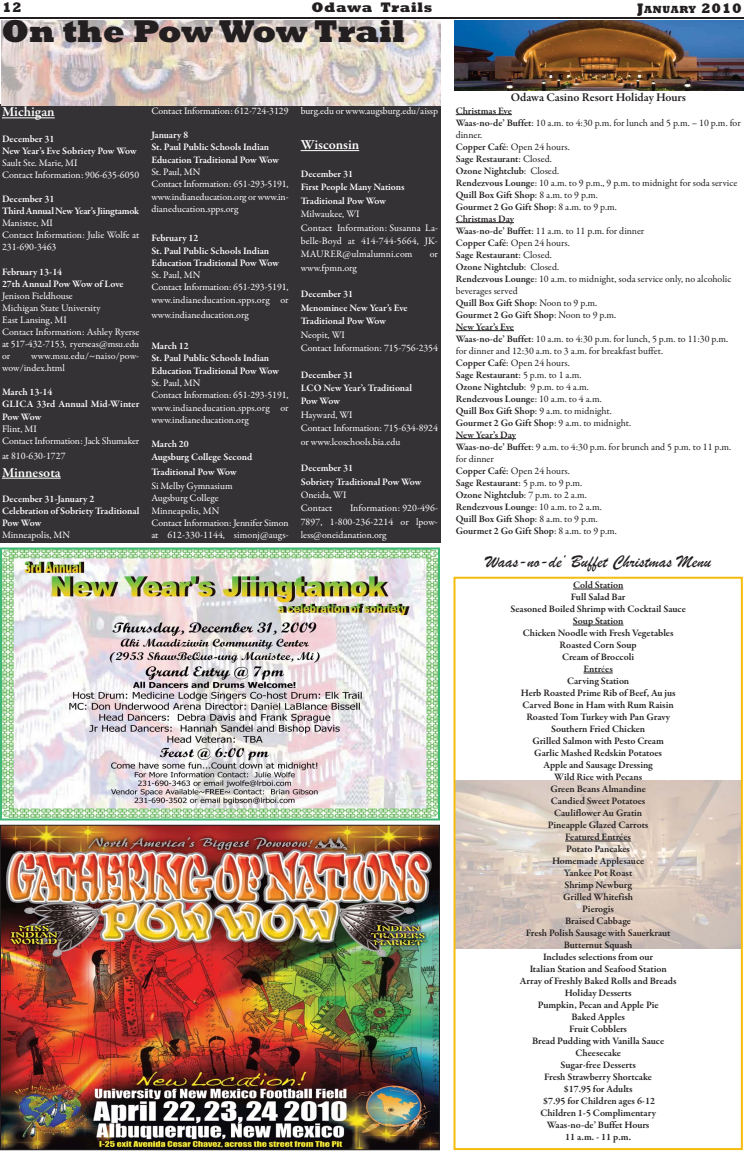
<style>
.page{position:relative;width:744px;height:1152px;background:#fff}
.page>*{position:absolute;margin:0;border:0;box-sizing:border-box;transform-origin:0 0}
.t1{font:800 32px "Rockwell";color:#231f20}
.t2{font:18px "Brush Script";color:#231f20}
.t3{font:600 14px "Garamond Premr Pro";color:#fff}
.t4{font:800 14px "Rockwell";letter-spacing:.05em;color:#231f20}
.t5{font:600 12px "Garamond Premr Pro";color:#231f20}
.t6{font:800 10.5px "Rockwell";letter-spacing:.065em;color:#231f20}
.t7{font:10px/12.3px "Garamond Premr Pro";color:#fff}
.t8{font:10px/12px "Garamond Premr Pro";color:#231f20}
.t9{font:600 10px/12px "Garamond Premr Pro";color:#231f20;text-align:center}
.t10{font:600 10px/12.1px "Garamond Premr Pro";color:#fff}
.s1{font-size:14px}
.s2{font-weight:600}
.s3{font-weight:400}
</style>
<div class="page">
<img style="left:457px;top:781px;width:283px;height:167px">
<hr style="left:0;top:17px;width:744px;height:2px;background:#231f20">
<img style="left:454px;top:20px;width:290px;height:70px">
<hr style="left:456px;top:114px;width:56px;height:1px;background:#231f20">
<hr style="left:456px;top:222px;width:58px;height:1px;background:#231f20">
<hr style="left:456px;top:330px;width:58px;height:1px;background:#231f20">
<hr style="left:456px;top:438px;width:60px;height:1px;background:#231f20">
<div style="left:454px;top:577px;width:289px;height:573px;border:2px solid #f6bc0d"></div>
<hr style="left:573px;top:589px;width:50px;height:1px;background:#231f20">
<hr style="left:573px;top:625px;width:50px;height:1px;background:#231f20">
<svg style="left:584px;top:673px;width:29px;height:1px"></svg>
<hr style="left:565px;top:841px;width:66px;height:1px;background:#231f20">
<div style="left:0;top:104px;width:440px;height:439px;background:#343234"></div>
<hr style="left:2px;top:118px;width:53px;height:1px;background:#fff">
<hr style="left:2px;top:478px;width:59px;height:1px;background:#fff">
<hr style="left:301px;top:150px;width:58px;height:1px;background:#fff">
<img style="left:3px;top:551px;width:434px;height:267px">
<div style="left:0;top:548px;width:440px;height:273px;border:2px solid #3eb875"></div>
<img style="left:1px;top:21px;width:440px;height:85px">
<img style="left:2px;top:827px;width:436px;height:321px">
<div style="left:0;top:825px;width:440px;height:325px;border:1px solid #231f20"></div>
<p class="t4" style="left:2px;top:3px;width:21px">12</p>
<p class="t4" style="left:311px;top:3px;width:122px">Odawa Trails</p>
<p class="t6" style="left:637px;top:6px;width:106px"><span class="s1">J</span>ANUARY <span class="s1">2010</span></p>
<p class="t1" style="left:2px;top:20px;width:405px">On the Pow Wow Trail</p>
<p class="t3" style="left:2px;top:107px;width:54px">Michigan</p>
<p class="t7" style="left:2px;top:133px;width:139px"><span class="s2">December 31<br>New Year’s Eve Sobriety Pow Wow<br></span>Sault Ste. Marie, MI<br>Contact Information: 906-635-6050</p>
<p class="t7" style="left:2px;top:194px;width:139px"><span class="s2">December 31<br>Third Annual New Year’s Jiingtamok<br></span>Manistee, MI<br>Contact Information: Julie Wolfe at<br>231-690-3463</p>
<p class="t7" style="left:2px;top:266px;width:139px"><span class="s2">February 13-14<br>27th Annual Pow Wow of Love<br></span>Jenison Fieldhouse<br>Michigan State University<br>East Lansing, MI<br>Contact Information: Ashley Ryerse at 517-432-7153, ryerseas@msu.edu or</p>
<p class="t7" style="left:2px;top:351px;width:139px;text-indent:29px">www.msu.edu/~naiso/pow&shy;wow/index.html</p>
<p class="t10" style="left:2px;top:387px;width:139px">March 13-14<br>GLICA 33rd Annual Mid-Winter<br>Pow Wow<br><span class="s3">Flint, MI<br>Contact Information: Jack Shumaker</span></p>
<p class="t7" style="left:2px;top:450px;width:65px">at 810-630-1727</p>
<p class="t3" style="left:2px;top:467px;width:60px">Minnesota</p>
<p class="t10" style="left:2px;top:494px;width:139px">December 31-January 2<br>Celebration of Sobriety Traditional<br>Pow Wow<br><span class="s3">Minneapolis, MN</span></p>
<p class="t7" style="left:151px;top:105px;width:139px">Contact Information: 612-724-3129</p>
<p class="t7" style="left:151px;top:130px;width:139px"><span class="s2">January 8<br>St. Paul Public Schools Indian<br>Education Traditional Pow Wow<br></span>St. Paul, MN<br>Contact Information: 651-293-5191, www.indianeducation.org or www.in&shy;dianeducation.spps.org</p>
<p class="t7" style="left:151px;top:233px;width:139px"><span class="s2">February 12<br>St. Paul Public Schools Indian<br>Education Traditional Pow Wow<br></span>St. Paul, MN<br>Contact Information: 651-293-5191, www.indianeducation.spps.org or</p>
<p class="t7" style="left:151px;top:310px;width:99px">www.indianeducation.org</p>
<p class="t7" style="left:151px;top:341px;width:139px"><span class="s2">March 12<br>St. Paul Public Schools Indian<br>Education Traditional Pow Wow<br></span>St. Paul, MN<br>Contact Information: 651-293-5191, www.indianeducation.spps.org or www.indianeducation.org</p>
<p class="t10" style="left:151px;top:439px;width:102px">March 20<br>Augsburg College Second</p>
<p class="t10" style="left:151px;top:466px;width:87px;line-height:14.2px">Traditional Pow Wow<br><span class="s3">Si Melby Gymnasium</span></p>
<p class="t7" style="left:151px;top:493px;width:139px">Augsburg College<br>Minneapolis, MN<br>Contact Information: Jennifer Simon at 612-330-1144, simonj@augs-</p>
<p class="t7" style="left:301px;top:105px;width:139px">burg.edu or www.augsburg.edu/aissp</p>
<p class="t3" style="left:301px;top:139px;width:60px">Wisconsin</p>
<p class="t7" style="left:301px;top:168px;width:139px;line-height:13.4px"><span class="s2">December 31<br>First People Many Nations<br>Traditional Pow Wow<br></span>Milwaukee, WI<br>Contact Information: Susanna La&shy;belle-Boyd at 414-744-5664, JK-<br>MAURER@ulmalumni.com</p>
<p class="t7" style="left:430px;top:249px;width:10px">or</p>
<p class="t7" style="left:301px;top:262px;width:58px">www.fpmn.org</p>
<p class="t10" style="left:301px;top:289px;width:139px;line-height:13.4px">December 31<br>Menominee New Year’s Eve<br>Traditional Pow Wow<br><span class="s3">Neopit, WI<br>Contact Information: 715-756-2354</span></p>
<p class="t7" style="left:301px;top:369px;width:139px;line-height:13.4px"><span class="s2">December 31<br>LCO New Year’s Traditional<br>Pow Wow<br></span>Hayward, WI<br>Contact Information: 715-634-8924 or www.lcoschools.bia.edu</p>
<p class="t10" style="left:301px;top:462px;width:122px;line-height:13.4px">December 31<br>Sobriety Traditional Pow Wow<br><span class="s3">Oneida, WI<br>Contact</span></p>
<p class="t7" style="left:301px;top:503px;width:139px;line-height:13.4px;text-align:justify;text-indent:49px">Information: 920-496- 7897, 1-800-236-2214 or lpow&shy;less@oneidanation.org</p>
<p class="t5" style="left:511px;top:92px;width:177px">Odawa Casino Resort Holiday Hours</p>
<p class="t8" style="left:456px;top:105px;width:287px"><span class="s2">Christmas Eve<br>Waas-no-de’ Buffet</span>: 10 a.m. to 4:30 p.m. for lunch and 5 p.m. – 10 p.m. for dinner.<br><span class="s2">Copper Café</span>: Open 24 hours.<br><span class="s2">Sage Restaurant</span>: Closed.<br><span class="s2">Ozone Nightclub</span>: Closed.<br><span class="s2">Rendezvous Lounge</span>: 10 a.m. to 9 p.m., 9 p.m. to midnight for soda service <span class="s2">Quill Box Gift Shop</span>: 8 a.m. to 9 p.m.<br><span class="s2">Gourmet 2 Go Gift Shop</span>: 8 a.m. to 9 p.m.<br><span class="s2">Christmas Day<br>Waas-no-de’ Buffet</span>: 11 a.m. to 11 p.m. for dinner<br><span class="s2">Copper Café</span>: Open 24 hours.<br><span class="s2">Sage Restaurant</span>: Closed.<br><span class="s2">Ozone Nightclub</span>: Closed.<br><span class="s2">Rendezvous Lounge</span>: 10 a.m. to midnight, soda service only, no alcoholic beverages served<br><span class="s2">Quill Box Gift Shop</span>: Noon to 9 p.m.<br><span class="s2">Gourmet 2 Go Gift Shop</span>: Noon to 9 p.m.<br><span class="s2">New Year’s Eve<br>Waas-no-de’ Buffet</span>: 10 a.m. to 4:30 p.m. for lunch, 5 p.m. to 11:30 p.m. for dinner and 12:30 a.m. to 3 a.m. for breakfast buffet.<br><span class="s2">Copper Café</span>: Open 24 hours.<br><span class="s2">Sage Restaurant</span>: 5 p.m. to 1 a.m.<br><span class="s2">Ozone Nightclub</span>: 9 p.m. to 4 a.m.<br><span class="s2">Rendezvous Lounge</span>: 10 a.m. to 4 a.m.<br><span class="s2">Quill Box Gift Shop</span>: 9 a.m. to midnight.<br><span class="s2">Gourmet 2 Go Gift Shop</span>: 9 a.m. to midnight.<br><span class="s2">New Year’s Day<br>Waas-no-de’ Buffet</span>: 9 a.m. to 4:30 p.m. for brunch and 5 p.m. to 11 p.m. for dinner<br><span class="s2">Copper Café</span>: Open 24 hours.<br><span class="s2">Sage Restaurant</span>: 5 p.m. to 9 p.m.<br><span class="s2">Ozone Nightclub</span>: 7 p.m. to 2 a.m.<br><span class="s2">Rendezvous Lounge</span>: 10 a.m. to 2 a.m.<br><span class="s2">Quill Box Gift Shop</span>: 8 a.m. to 9 p.m.<br><span class="s2">Gourmet 2 Go Gift Shop</span>: 8 a.m. to 9 p.m.</p>
<p class="t2" style="left:485px;top:550px;width:227px">Waas-no-de’ Buffet Christmas Menu</p>
<p class="t9" style="left:510px;top:580px;width:177px">Cold Station<br>Full Salad Bar<br>Seasoned Boiled Shrimp with Cocktail Sauce<br>Soup Station<br>Chicken Noodle with Fresh Vegetables<br>Roasted Corn Soup<br>Cream of Broccoli<br>Entr<span class="s3">é</span>es<br>Carving Station<br>Herb Roasted Prime Rib of Beef, Au jus<br>Carved Bone in Ham with Rum Raisin<br>Roasted Tom Turkey with Pan Gravy<br>Southern Fried Chicken<br>Grilled Salmon with Pesto Cream<br>Garlic Mashed Redskin Potatoes<br>Apple and Sausage Dressing<br>Wild Rice with Pecans<br>Green Beans Almandine<br>Candied Sweet Potatoes<br>Cauliflower Au Gratin<br>Pineapple Glazed Carrots<br>Featured Entrées<br>Potato Pancakes<br>Homemade Applesauce<br>Yankee Pot Roast<br>Shrimp Newburg<br>Grilled Whitefish<br>Pierogis<br>Braised Cabbage<br>Fresh Polish Sausage with Sauerkraut<br>Butternut Squash<br>Includes selections from our<br>Italian Station and Seafood Station<br>Array of Freshly Baked Rolls and Breads<br>Holiday Desserts<br>Pumpkin, Pecan and Apple Pie<br>Baked Apples<br>Fruit Cobblers<br>Bread Pudding with Vanilla Sauce<br>Cheesecake<br>Sugar-free Desserts<br>Fresh Strawberry Shortcake<br>$17.95 for Adults<br>$7.95 for Children ages 6-12<br>Children 1-5 Complimentary<br>Waas-no-de’ Buffet Hours<br>11 a.m. - 11 p.m.</p>
</div>
